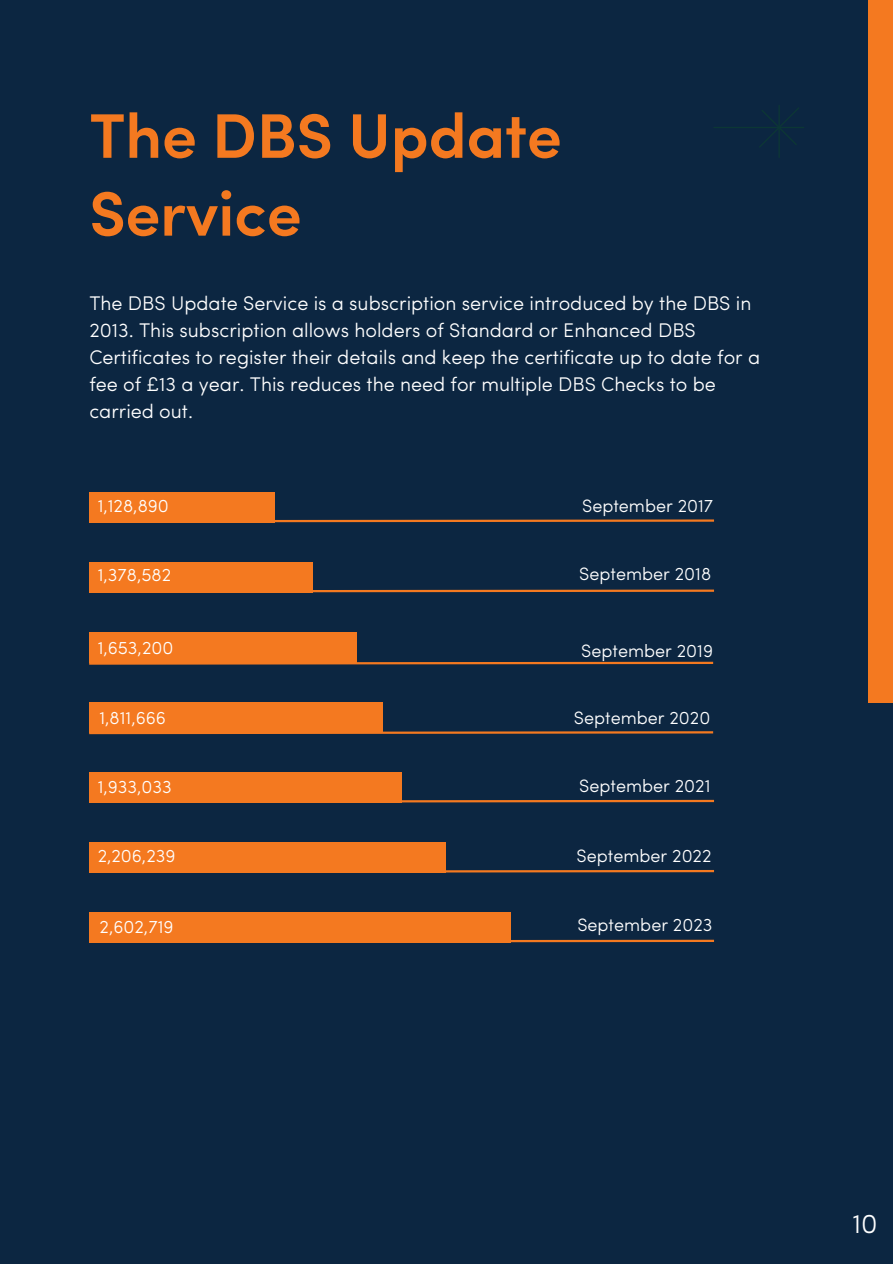
<style>
.page{position:relative;width:893px;height:1264px;background:#fff}
.page>*{position:absolute;margin:0;border:0;box-sizing:border-box;transform-origin:0 0}
.t1{font:600 63px/77.8px "Sofia Pro";letter-spacing:-.005em;color:#f47920}
.t2{font:300 27px "Sofia Pro";color:#fff}
.t3{font:300 19.8px/27px "Sofia Pro";color:#fff}
.t4{font:300 18px "Sofia Pro";color:#fff}
</style>
<div class="page">
<div style="left:0;top:0;width:892px;height:1263px;background:#0c2641"></div>
<div style="left:867px;top:0;width:25px;height:702px;background:#f47920"></div>
<svg style="left:714px;top:105px;width:90px;height:53px"></svg>
<div style="left:89px;top:912px;width:421px;height:30px;background:#f47920"></div>
<div style="left:89px;top:842px;width:356px;height:30px;background:#f47920"></div>
<div style="left:89px;top:772px;width:312px;height:30px;background:#f47920"></div>
<div style="left:89px;top:702px;width:293px;height:30px;background:#f47920"></div>
<div style="left:89px;top:632px;width:267px;height:30px;background:#f47920"></div>
<div style="left:89px;top:562px;width:224px;height:30px;background:#f47920"></div>
<div style="left:89px;top:491px;width:185px;height:31px;background:#f47920"></div>
<svg style="left:89px;top:518px;width:625px;height:5px"></svg>
<svg style="left:89px;top:589px;width:625px;height:4px"></svg>
<svg style="left:89px;top:660px;width:625px;height:5px"></svg>
<svg style="left:89px;top:730px;width:625px;height:5px"></svg>
<svg style="left:89px;top:798px;width:625px;height:5px"></svg>
<svg style="left:89px;top:868px;width:625px;height:5px"></svg>
<svg style="left:89px;top:938px;width:626px;height:5px"></svg>
<h1 class="t1" style="left:89px;top:103px;width:474px">The DBS Update<br>Service</h1>
<p class="t3" style="left:89px;top:292px;width:672px">The DBS Update Service is a subscription service introduced by the DBS in 2013. This subscription allows holders of Standard or Enhanced DBS Certificates to register their details and keep the certificate up to date for a fee of £13 a year. This reduces the need for multiple DBS Checks to be carried out.</p>
<p class="t4" style="left:98px;top:498px;width:73px">1,128,890</p>
<p class="t4" style="left:582px;top:498px;width:133px">September 2017</p>
<p class="t4" style="left:98px;top:568px;width:75px">1,378,582</p>
<p class="t4" style="left:579px;top:566px;width:133px">September 2018</p>
<p class="t4" style="left:98px;top:640px;width:77px">1,653,200</p>
<p class="t4" style="left:581px;top:643px;width:133px">September 2019</p>
<p class="t4" style="left:99px;top:710px;width:68px">1,811,666</p>
<p class="t4" style="left:574px;top:711px;width:138px">September 2020</p>
<p class="t4" style="left:98px;top:780px;width:76px">1,933,033</p>
<p class="t4" style="left:579px;top:778px;width:133px">September 2021</p>
<p class="t4" style="left:98px;top:848px;width:79px">2,206,239</p>
<p class="t4" style="left:576px;top:848px;width:136px">September 2022</p>
<p class="t4" style="left:100px;top:919px;width:75px">2,602,719</p>
<p class="t4" style="left:577px;top:917px;width:137px">September 2023</p>
<h2 class="t2" style="left:852px;top:1212px;width:27px">10</h2>
</div>
